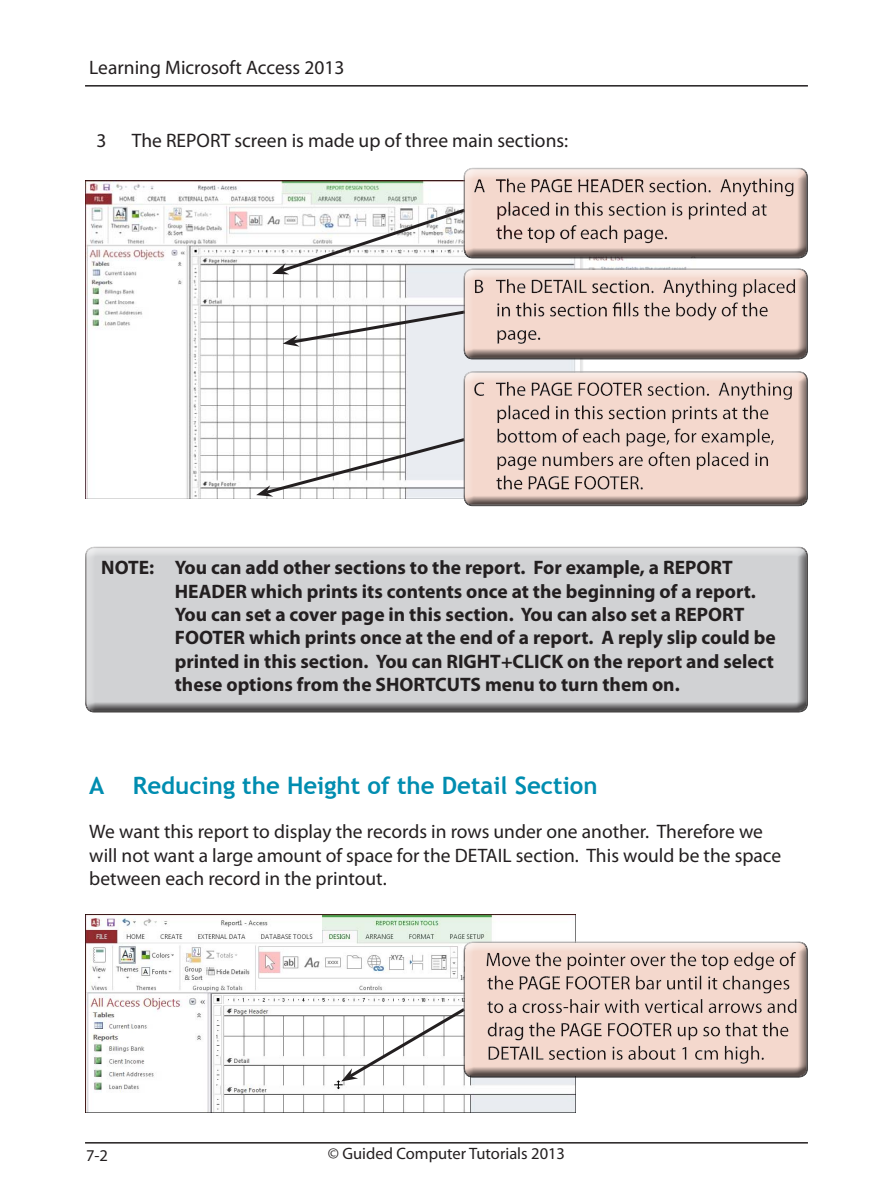
<style>
.page{position:relative;width:893px;height:1191px;background:#fff}
.page>*{position:absolute;margin:0;border:0;box-sizing:border-box;transform-origin:0 0}
.Sub-Head_point{font:700 24px "Trebuchet MS";color:#008db0}
.NB_normal{font:700 19.5px/23.4px "Myriad Pro";color:#231f20}
.Paragraph{font:19.5px/23.4px "Myriad Pro";color:#231f20}
.Body{font:19.5px "Myriad Pro";color:#231f20}
.Body-2{font:16.5px "Myriad Pro";color:#231f20}
</style>
<div class="page">
<hr style="left:85px;top:1142px;width:723px;height:1px;background:#231f20">
<hr style="left:85px;top:85px;width:723px;height:2px;background:#231f20">
<div style="left:85px;top:544px;width:723px;height:162px;background:#fff;opacity:.75"></div>
<div style="left:85px;top:548px;width:723px;height:165px;background:#231f20;opacity:.75"></div>
<img style="left:85px;top:180px;width:498px;height:319px">
<svg style="left:256px;top:436px;width:207px;height:60px"></svg>
<img style="left:85px;top:914px;width:490px;height:198px">
<svg style="left:341px;top:1005px;width:127px;height:76px"></svg>
<svg style="left:272px;top:168px;width:536px;height:191px"></svg>
<div style="left:463px;top:267px;width:355px;height:93px;background:#231f20;opacity:.75"></div>
<div style="left:463px;top:370px;width:352px;height:137px;background:#231f20;opacity:.75"></div>
<div style="left:463px;top:940px;width:356px;height:138px;background:#231f20;opacity:.75"></div>
<p class="Body" style="left:89px;top:56px;width:257px">Learning Microsoft Access 2013</p>
<p class="Body" style="left:96px;top:128px;width:12px">3</p>
<p class="Body" style="left:132px;top:128px;width:438px">The REPORT screen is made up of three main sections:</p>
<p class="NB_normal" style="left:175px;top:555px;width:602px;text-indent:-74px">NOTE: You can add other sections to the report. For example, a REPORT HEADER which prints its contents once at the beginning of a report.<br>You can set a cover page in this section. You can also set a REPORT FOOTER which prints once at the end of a report. A reply slip could be printed in this section. You can RIGHT+CLICK on the report and select these options from the SHORTCUTS menu to turn them on.</p>
<p class="Sub-Head_point" style="left:89px;top:770px;width:510px">A Reducing the Height of the Detail Section</p>
<p class="Paragraph" style="left:89px;top:819px;width:693px">We want this report to display the records in rows under one another. Therefore we will not want a large amount of space for the DETAIL section. This would be the space between each record in the printout.</p>
<p class="Body-2" style="left:86px;top:1144px;width:23px">7-2</p>
<p class="Body-2" style="left:328px;top:1143px;width:239px">© Guided Computer Tutorials 2013</p>
</div>
